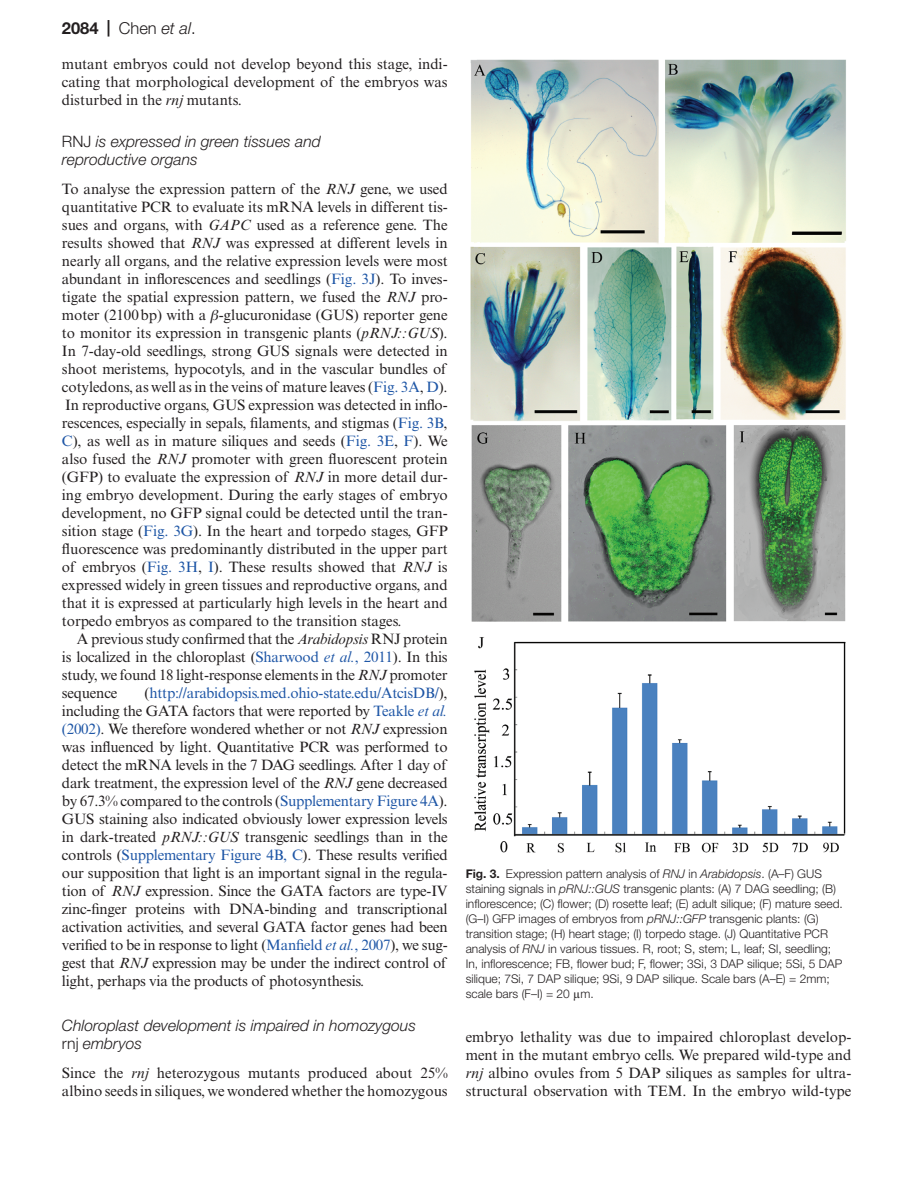
<style>
.page{position:relative;width:910px;height:1178px;background:#fff}
.page>*{position:absolute;margin:0;border:0;box-sizing:border-box;transform-origin:0 0}
.t1{font:700 16.5px "Helvetica Neue LT Std";color:#231f20}
.t2{font:italic 300 15.75px/18px "Helvetica Neue LT Std";color:#231f20}
.t3{font:15px/18px "Times New Roman MT Std";letter-spacing:-.005em;color:#231f20;text-align:justify}
.t4{font:300 12px/15px "Helvetica Neue LT Std";color:#231f20}
.s1{font-weight:300}
.s2{font-weight:300;font-style:italic}
.s3{font-style:italic}
.s4{font-style:normal}
.s5{color:#1e56a6}
.s6{font-family:"Gandhari Unicode";font-style:italic}
.s7{font-style:italic;color:#1e56a6}
.s8{font-weight:700}
.s9{font-family:"Gandhari Unicode";font-weight:400}
</style>
<div class="page">
<img style="left:470px;top:59px;width:376px;height:794px">
<p class="t1" style="left:62px;top:18px;width:135px">2084 | <span class="s1">Chen</span> <span class="s2">et al</span><span class="s1">.</span></p>
<p class="t3" style="left:62px;top:55px;width:387px">mutant embryos could not develop beyond this stage, indi&shy;cating that morphological development of the embryos was disturbed in the <span class="s3">rnj</span> mutants.</p>
<p class="t2" style="left:62px;top:132px;width:260px"><span class="s4">RNJ</span> is expressed in green tissues and reproductive organs</p>
<p class="t3" style="left:62px;top:180px;width:387px">To analyse the expression pattern of the <span class="s3">RNJ</span> gene, we used quantitative PCR to evaluate its mRNA levels in different tis&shy;sues and organs, with <span class="s3">GAPC</span> used as a reference gene. The results showed that <span class="s3">RNJ</span> was expressed at different levels in nearly all organs, and the relative expression levels were most abundant in inflorescences and seedlings (<span class="s5">Fig. 3J</span>). To inves&shy;tigate the spatial expression pattern, we fused the <span class="s3">RNJ</span> pro&shy;moter (2100bp) with a <span class="s6">β</span>-glucuronidase (GUS) reporter gene to monitor its expression in transgenic plants (<span class="s3">pRNJ::GUS</span>).<br>In 7-day-old seedlings, strong GUS signals were detected in shoot meristems, hypocotyls, and in the vascular bundles of cotyledons, as well as in the veins of mature leaves (<span class="s5">Fig. 3A</span>, <span class="s5">D</span>).<br>In reproductive organs, GUS expression was detected in inflo&shy;rescences, especially in sepals, filaments, and stigmas (<span class="s5">Fig. 3B</span>, <span class="s5">C</span>), as well as in mature siliques and seeds (<span class="s5">Fig. 3E</span>, <span class="s5">F</span>). We also fused the <span class="s3">RNJ</span> promoter with green fluorescent protein (GFP) to evaluate the expression of <span class="s3">RNJ</span> in more detail dur&shy;ing embryo development. During the early stages of embryo development, no GFP signal could be detected until the tran&shy;sition stage (<span class="s5">Fig. 3G</span>). In the heart and torpedo stages, GFP fluorescence was predominantly distributed in the upper part of embryos (<span class="s5">Fig. 3H</span>, <span class="s5">I</span>). These results showed that <span class="s3">RNJ</span> is expressed widely in green tissues and reproductive organs, and that it is expressed at particularly high levels in the heart and torpedo embryos as compared to the transition stages.</p>
<p class="t3" style="left:62px;top:630px;width:387px;text-indent:15px">A previous study confirmed that the <span class="s3">Arabidopsis</span> RNJ protein is localized in the chloroplast (<span class="s5">Sharwood</span> <span class="s7">et al.</span><span class="s5">, 2011</span>). In this study, we found 18 light-response elements in the <span class="s3">RNJ</span> promoter sequence</p>
<p class="t3" style="left:62px;top:684px;width:387px;text-indent:83px">(<span class="s5">http://arabidopsis.med.ohio-state.edu/AtcisDB/</span>), including the GATA factors that were reported by <span class="s5">Teakle</span> <span class="s7">et al. </span><span class="s5">(2002)</span>. We therefore wondered whether or not <span class="s3">RNJ</span> expression was influenced by light. Quantitative PCR was performed to detect the mRNA levels in the 7 DAG seedlings. After 1 day of dark treatment, the expression level of the <span class="s3">RNJ</span> gene decreased by 67.3% compared to the controls (<span class="s5">Supplementary Figure 4A</span>).<br>GUS staining also indicated obviously lower expression levels in dark-treated <span class="s3">pRNJ::GUS</span> transgenic seedlings than in the controls (<span class="s5">Supplementary Figure 4B, C</span>). These results verified our supposition that light is an important signal in the regula&shy;tion of <span class="s3">RNJ</span> expression. Since the GATA factors are type-IV zinc-finger proteins with DNA-binding and transcriptional activation activities, and several GATA factor genes had been verified to be in response to light (<span class="s5">Manfield</span> <span class="s7">et al.</span><span class="s5">, 2007</span>), we sug&shy;gest that <span class="s3">RNJ</span> expression may be under the indirect control of light, perhaps via the products of photosynthesis.</p>
<p class="t2" style="left:62px;top:1016px;width:355px">Chloroplast development is impaired in homozygous <span class="s4">rnj</span> embryos</p>
<p class="t3" style="left:62px;top:1063px;width:387px">Since the <span class="s3">rnj</span> heterozygous mutants produced about 25% albino seeds in siliques, we wondered whether the homozygous</p>
<p class="t4" style="left:465px;top:865px;width:379px"><span class="s8">Fig. 3.</span> Expression pattern analysis of <span class="s3">RNJ</span> in <span class="s3">Arabidopsis</span>. (A–F) GUS staining signals in <span class="s3">pRNJ::GUS</span> transgenic plants: (A) 7 DAG seedling; (B) inflorescence; (C) flower; (D) rosette leaf; (E) adult silique; (F) mature seed. (G–I) GFP images of embryos from <span class="s3">pRNJ::GFP</span> transgenic plants: (G) transition stage; (H) heart stage; (I) torpedo stage. (J) Quantitative PCR analysis of <span class="s3">RNJ</span> in various tissues. R, root; S, stem; L, leaf; Sl, seedling; In, inflorescence; FB, flower bud; F, flower; 3Si, 3 DAP silique; 5Si, 5 DAP silique; 7Si, 7 DAP silique; 9Si, 9 DAP silique. Scale bars (A–E) = 2mm; scale bars (F–I) = 20 <span class="s9">μ</span>m.</p>
<p class="t3" style="left:465px;top:1027px;width:387px">embryo lethality was due to impaired chloroplast develop&shy;ment in the mutant embryo cells. We prepared wild-type and <span class="s3">rnj</span> albino ovules from 5 DAP siliques as samples for ultra&shy;structural observation with TEM. In the embryo wild-type</p>
</div>
